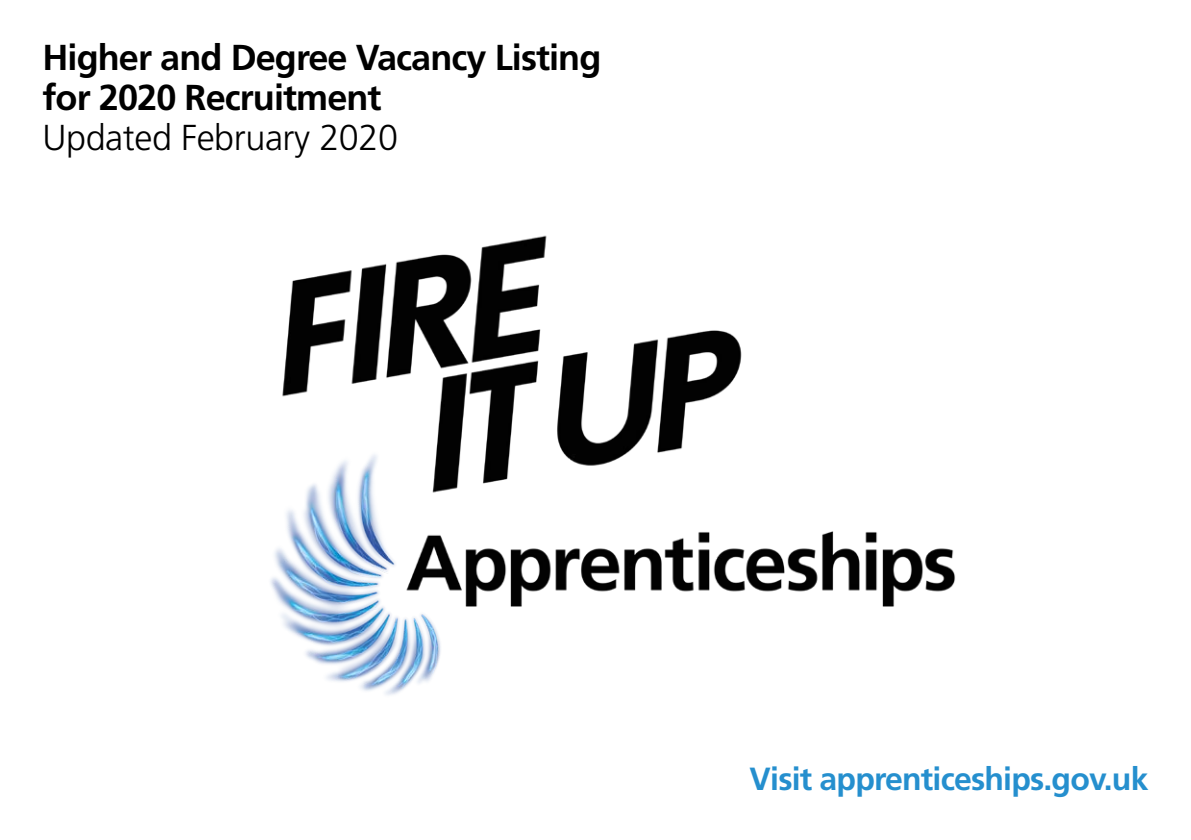
<style>
.page{position:relative;width:1191px;height:840px;background:#fff}
.page>*{position:absolute;margin:0;border:0;box-sizing:border-box;transform-origin:0 0}
.t1{font:700 36px/40px "Frutiger";letter-spacing:-.025em;color:#000}
.t2{font:300 36px "Frutiger";letter-spacing:-.01em;color:#000}
.t3{font:700 32px "Frutiger";letter-spacing:-.025em;color:#258fce}
</style>
<div class="page">
<img style="left:270px;top:235px;width:686px;height:460px">
<p class="t1" style="left:43px;top:37px;width:560px">Higher and Degree Vacancy Listing for 2020 Recruitment</p>
<p class="t2" style="left:43px;top:117px;width:357px">Updated February 2020</p>
<p class="t3" style="left:749px;top:759px;width:400px">Visit apprenticeships.gov.uk</p>
</div>
